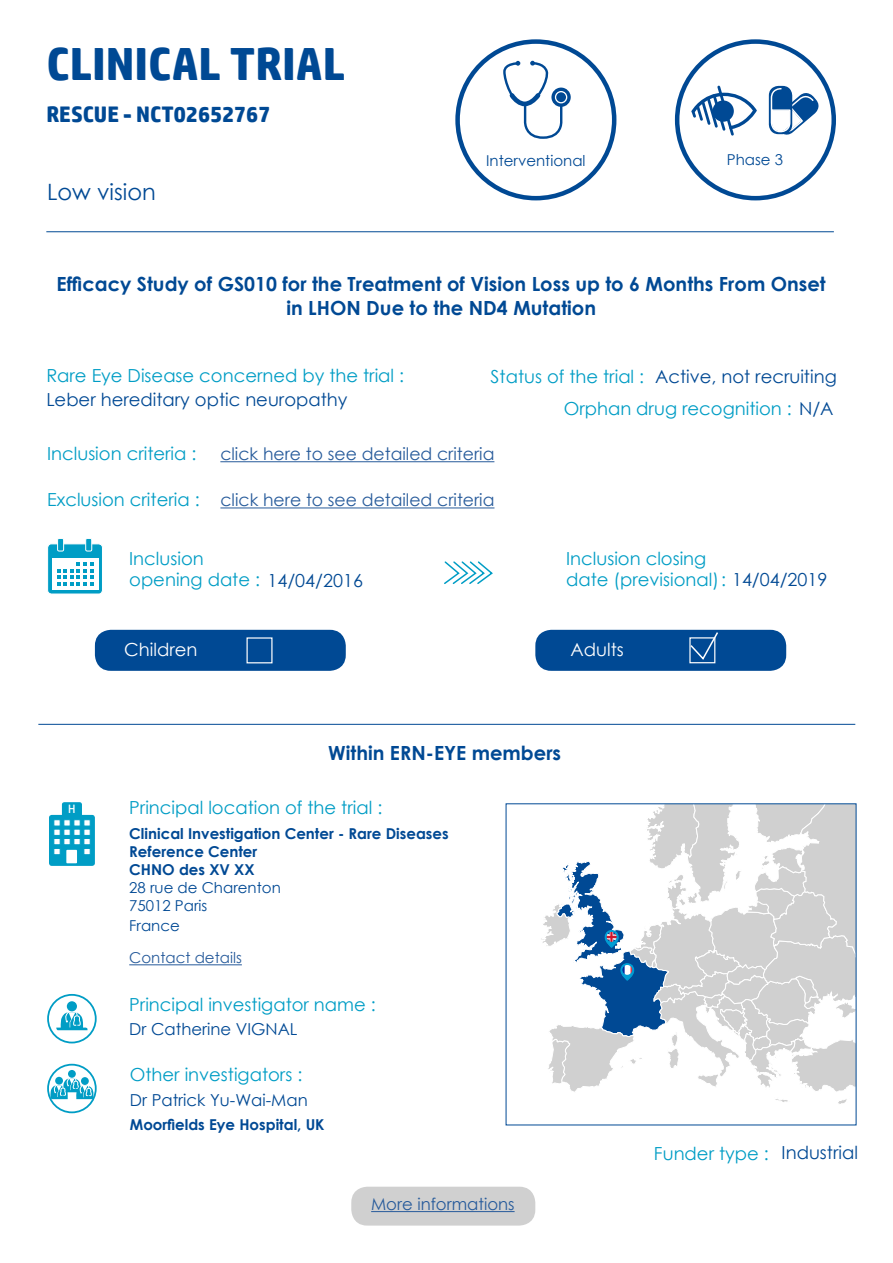
<style>
.page{position:relative;width:893px;height:1263px;background:#fff}
.page>*{position:absolute;margin:0;border:0;box-sizing:border-box;transform-origin:0 0}
.t1{font:700 46.5px "HP Simplified";color:#004994}
.t2{font:700 22.5px "HP Simplified";color:#004994}
.t3{font:22.5px "Century Gothic";color:#004994}
.t4{font:700 19.5px/23.4px "Century Gothic";color:#004994;text-align:center}
.t5{font:18px/21.6px "Century Gothic";color:#009dc5}
.t6{font:18px "Century Gothic";color:#004994}
.t7{font:18px "Century Gothic";color:#fff}
.t8{font:17.25px "Century Gothic";color:#275b9b}
.t9{font:16.5px "Century Gothic";color:#004994}
.t10{font:16.5px "Century Gothic";color:#275b9b}
.t11{font:700 15px/18px "Century Gothic";color:#004994}
.t12{font:15px/18px "Century Gothic";color:#004994}
.t13{font:15px "Century Gothic";color:#275b9b}
.t14{font:12.15px "HP Simplified";color:#fff}
.s1{color:#004994}
</style>
<div class="page">
<div style="left:675px;top:39px;width:161px;height:161px;border:4px solid #004994;border-radius:50%"></div>
<hr style="left:46px;top:231px;width:788px;height:1px;background:#004994">
<div style="left:48px;top:544px;width:54px;height:50px;background:#009dc5;border-radius:4px"></div>
<div style="left:47px;top:543px;width:56px;height:51px;border:1px solid #fff;border-radius:4px"></div>
<div style="left:86px;top:538px;width:6px;height:13px;background:#009dc5"></div>
<div style="left:85px;top:538px;width:7px;height:13px;border:1px solid #fff"></div>
<div style="left:58px;top:538px;width:6px;height:13px;background:#009dc5"></div>
<div style="left:57px;top:538px;width:7px;height:13px;border:1px solid #fff"></div>
<div style="left:52px;top:558px;width:46px;height:32px;background:#fff"></div>
<svg style="left:57px;top:563px;width:37px;height:22px"></svg>
<svg style="left:444px;top:561px;width:49px;height:23px"></svg>
<div style="left:95px;top:630px;width:251px;height:41px;background:#004994;border-radius:16px"></div>
<div style="left:351px;top:1187px;width:184px;height:38px;background:#d0d0d0;border-radius:16px"></div>
<div style="left:535px;top:630px;width:251px;height:41px;background:#004994;border-radius:16px"></div>
<hr style="left:371px;top:1211px;width:144px;height:1px;background:#275b9b">
<div style="left:689px;top:637px;width:26px;height:26px;border:1px solid #fff"></div>
<svg style="left:689px;top:632px;width:29px;height:29px"></svg>
<hr style="left:129px;top:964px;width:113px;height:1px;background:#275b9b">
<div style="left:49px;top:815px;width:46px;height:51px;background:#009dc5;border-radius:3px"></div>
<div style="left:54px;top:819px;width:6px;height:7px;border:1px solid #009dc5"></div>
<div style="left:54px;top:829px;width:6px;height:7px;border:1px solid #009dc5"></div>
<div style="left:54px;top:838px;width:6px;height:7px;background:#fff"></div>
<div style="left:54px;top:838px;width:6px;height:7px;border:1px solid #009dc5"></div>
<div style="left:54px;top:848px;width:6px;height:7px;background:#fff"></div>
<div style="left:54px;top:848px;width:6px;height:7px;border:1px solid #009dc5"></div>
<div style="left:64px;top:819px;width:6px;height:7px;border:1px solid #009dc5"></div>
<div style="left:64px;top:829px;width:6px;height:7px;border:1px solid #009dc5"></div>
<div style="left:64px;top:838px;width:6px;height:7px;background:#fff"></div>
<div style="left:64px;top:838px;width:6px;height:7px;border:1px solid #009dc5"></div>
<div style="left:74px;top:819px;width:6px;height:7px;border:1px solid #009dc5"></div>
<div style="left:74px;top:829px;width:6px;height:7px;border:1px solid #009dc5"></div>
<div style="left:74px;top:838px;width:6px;height:7px;background:#fff"></div>
<div style="left:74px;top:838px;width:6px;height:7px;border:1px solid #009dc5"></div>
<div style="left:84px;top:819px;width:6px;height:7px;border:1px solid #009dc5"></div>
<svg style="left:54px;top:820px;width:36px;height:15px"></svg>
<div style="left:84px;top:829px;width:6px;height:7px;border:1px solid #009dc5"></div>
<div style="left:84px;top:838px;width:6px;height:7px;background:#fff"></div>
<div style="left:84px;top:838px;width:6px;height:7px;border:1px solid #009dc5"></div>
<div style="left:84px;top:848px;width:6px;height:7px;background:#fff"></div>
<div style="left:84px;top:848px;width:6px;height:7px;border:1px solid #009dc5"></div>
<div style="left:66px;top:850px;width:11px;height:13px;background:#fff"></div>
<div style="left:63px;top:803px;width:18px;height:13px;background:#009dc5;border-radius:2px"></div>
<div style="left:62px;top:802px;width:20px;height:15px;border:2px solid #009dc5;border-radius:2px"></div>
<svg style="left:56px;top:1007px;width:32px;height:23px"></svg>
<div style="left:67px;top:1001px;width:10px;height:10px;background:#009dc5;border-radius:50%"></div>
<div style="left:68px;top:1070px;width:8px;height:8px;background:#009dc5;border-radius:50%"></div>
<svg style="left:50px;top:1074px;width:44px;height:25px"></svg>
<div style="left:81px;top:1077px;width:8px;height:8px;background:#009dc5;border-radius:50%"></div>
<div style="left:47px;top:994px;width:50px;height:49px;border:2px solid #009dc5;border-radius:50%"></div>
<div style="left:47px;top:1064px;width:50px;height:49px;border:2px solid #009dc5;border-radius:50%"></div>
<hr style="left:220px;top:461px;width:274px;height:1px;background:#275b9b">
<hr style="left:220px;top:507px;width:274px;height:1px;background:#275b9b">
<div style="left:455px;top:39px;width:161px;height:161px;border:4px solid #004994;border-radius:50%"></div>
<svg style="left:551px;top:88px;width:20px;height:19px"></svg>
<div style="left:555px;top:91px;width:12px;height:12px;border:1px solid #fff;border-radius:50%"></div>
<svg style="left:503px;top:60px;width:61px;height:79px"></svg>
<hr style="left:38px;top:724px;width:817px;height:1px;background:#004994">
<svg style="left:691px;top:85px;width:66px;height:51px"></svg>
<div style="left:769px;top:86px;width:23px;height:48px;border:1px solid #004994;border-radius:9px"></div>
<svg style="left:770px;top:87px;width:49px;height:48px"></svg>
<svg style="left:540px;top:803px;width:317px;height:302px"></svg>
<h1 class="t1" style="left:46px;top:37px;width:300px">CLINICAL TRIAL</h1>
<p class="t2" style="left:46px;top:101px;width:226px">RESCUE - NCT02652767</p>
<p class="t3" style="left:47px;top:176px;width:110px">Low vision</p>
<p class="t12" style="left:486px;top:151px;width:101px">Interventional</p>
<p class="t12" style="left:727px;top:151px;width:58px">Phase 3</p>
<p class="t4" style="left:57px;top:272px;width:771px">Efficacy Study of GS010 for the Treatment of Vision Loss up to 6 Months From Onset in LHON Due to the ND4 Mutation</p>
<p class="t5" style="left:46px;top:365px;width:359px">Rare Eye Disease concerned by the trial :</p>
<p class="t6" style="left:46px;top:387px;width:303px">Leber hereditary optic neuropathy</p>
<p class="t5" style="left:491px;top:360px;width:348px;line-height:32px;text-align:right">Status of the trial : <span class="s1">Active, not recruiting<br></span>Orphan drug recognition : <span class="s1">N/A</span></p>
<p class="t5" style="left:47px;top:442px;width:151px">Inclusion criteria :</p>
<p class="t5" style="left:47px;top:488px;width:154px">Exclusion criteria :</p>
<p class="t8" style="left:220px;top:442px;width:276px">click here to see detailed criteria</p>
<p class="t8" style="left:220px;top:488px;width:276px">click here to see detailed criteria</p>
<p class="t5" style="left:129px;top:547px;width:235px">Inclusion<br>opening date : <span class="s1">14/04/2016</span></p>
<p class="t5" style="left:566px;top:547px;width:263px">Inclusion closing<br>date (previsional): <span class="s1">14/04/2019</span></p>
<p class="t14" style="left:68px;top:802px;width:9px">H</p>
<p class="t7" style="left:124px;top:637px;width:75px">Children</p>
<p class="t7" style="left:571px;top:637px;width:55px">Adults</p>
<p class="t4" style="left:328px;top:740px;width:234px">Within ERN-EYE members</p>
<p class="t5" style="left:129px;top:796px;width:255px">Principal location of the trial :</p>
<p class="t11" style="left:129px;top:824px;width:321px">Clinical Investigation Center - Rare Diseases<br>Reference Center<br>CHNO des XV XX</p>
<p class="t12" style="left:129px;top:878px;width:153px">28 rue de Charenton<br>75012 Paris</p>
<p class="t12" style="left:129px;top:916px;width:52px">France</p>
<p class="t13" style="left:129px;top:947px;width:114px">Contact details</p>
<p class="t5" style="left:129px;top:993px;width:248px">Principal investigator name :</p>
<p class="t9" style="left:129px;top:1018px;width:170px">Dr Catherine VIGNAL</p>
<p class="t5" style="left:130px;top:1064px;width:174px">Other investigators :</p>
<p class="t9" style="left:130px;top:1089px;width:179px">Dr Patrick Yu-Wai-Man</p>
<p class="t11" style="left:130px;top:1114px;width:196px">Moorfields Eye Hospital, UK</p>
<p class="t10" style="left:371px;top:1192px;width:145px">More informations</p>
<p class="t5" style="left:654px;top:1142px;width:116px">Funder type :</p>
<p class="t6" style="left:782px;top:1139px;width:78px">Industrial</p>
</div>
